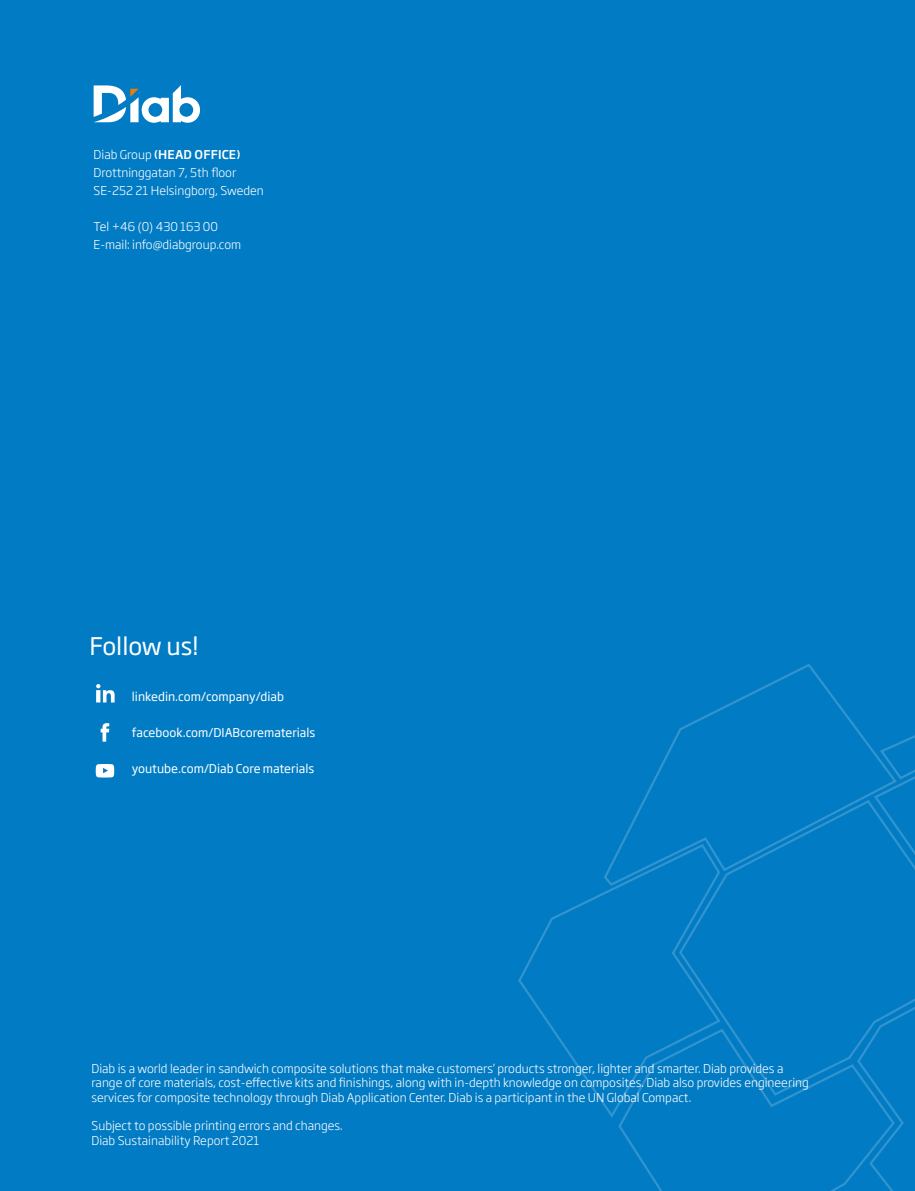
<style>
.page{position:relative;width:915px;height:1191px;background:#fff}
.page>*{position:absolute;margin:0;border:0;box-sizing:border-box;transform-origin:0 0}
.t1{font:24px "Soho Gothic Std";color:#fff}
.t2{font:300 12px/18px "Soho Gothic Std";color:#fff}
.t3{font:12px "Soho Gothic Std";color:#fff}
.s1{font-weight:500}
</style>
<div class="page">
<div style="left:0;top:0;width:914px;height:1191px;background:#007bc4"></div>
<svg style="left:94px;top:85px;width:106px;height:38px"></svg>
<svg style="left:518px;top:664px;width:396px;height:527px"></svg>
<svg style="left:101px;top:723px;width:8px;height:18px"></svg>
<svg style="left:96px;top:684px;width:19px;height:18px"></svg>
<svg style="left:96px;top:764px;width:18px;height:13px"></svg>
<p class="t2" style="left:94px;top:145px;width:172px">Diab Group <span class="s1">(HEAD OFFICE)<br></span>Drottninggatan 7, 5th floor<br>SE-252 21 Helsingborg, Sweden</p>
<p class="t2" style="left:94px;top:217px;width:149px">Tel +46 (0) 430 163 00<br>E-mail: info@diabgroup.com</p>
<h1 class="t1" style="left:89px;top:630px;width:110px">Follow us!</h1>
<p class="t3" style="left:132px;top:688px;width:154px">linkedin.com/company/diab</p>
<p class="t3" style="left:132px;top:724px;width:185px">facebook.com/DIABcorematerials</p>
<p class="t3" style="left:132px;top:760px;width:184px">youtube.com/Diab Core materials</p>
<p class="t2" style="left:91px;top:1061px;width:718px;line-height:14.4px">Diab is a world leader in sandwich composite solutions that make customers’ products stronger, lighter and smarter. Diab provides a range of core materials, cost-effective kits and finishings, along with in-depth knowledge on composites. Diab also provides engineering services for composite technology through Diab Application Center. Diab is a participant in the UN Global Compact.</p>
<p class="t2" style="left:91px;top:1119px;width:253px;line-height:14.4px">Subject to possible printing errors and changes.<br>Diab Sustainability Report 2021</p>
</div>
